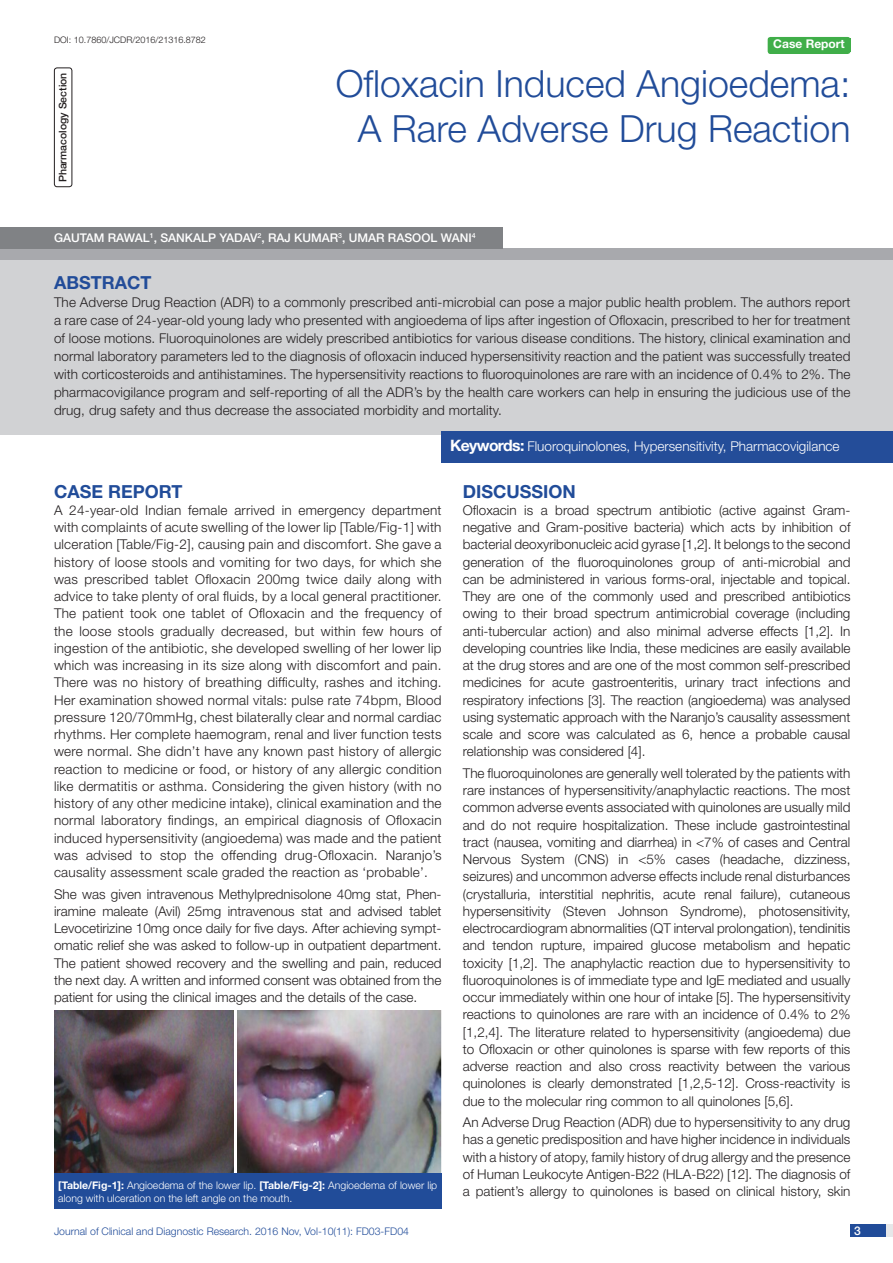
<style>
.page{position:relative;width:893px;height:1263px;background:#fff}
.page>*{position:absolute;margin:0;border:0;box-sizing:border-box;transform-origin:0 0}
.t1{font:300 37.5px/45px "Helvetica Neue";color:#214c99;text-align:center}
.Level_1{font:700 18px "Helvetica Neue";color:#214c99}
.Abstract_head{font:700 18px "Helvetica Neue";color:#214c99}
.Body_text{font:300 13.5px/17.2px "Helvetica Neue";color:#231f20;text-align:justify}
.Abstract_Text{font:300 13.5px/18px "Helvetica Neue";letter-spacing:.01em;color:#231f20;text-align:justify}
.t2{font:300 13.5px "Helvetica Neue";color:#fff}
.Author{font:500 12px "Helvetica Neue";color:#fff}
.t3{font:700 12px "Helvetica Neue";color:#fff}
.Table_text{font:300 10.5px/12.6px "Helvetica Neue";color:#fff}
.t4{font:300 10.5px "Helvetica Neue";color:#214c99}
.t5{font:500 10.5px "Helvetica Neue";color:#231f20}
.DOI{font:300 9px "Helvetica Neue";color:#231f20}
.s1{color:#244d99}
.s2{font-weight:700;font-size:15.75px}
.s3{font-weight:700}
</style>
<div class="page">
<div style="left:850px;top:1224px;width:43px;height:13px;background:#e6e7e9"></div>
<div style="left:850px;top:1224px;width:35px;height:13px;background:#214c99"></div>
<div style="left:768px;top:37px;width:82px;height:17px;background:#40ae49;border-radius:3px"></div>
<div style="left:767px;top:39px;width:83px;height:13px;background:#40ae49"></div>
<div style="left:0;top:248px;width:893px;height:12px;background:#a8a9ad"></div>
<div style="left:0;top:228px;width:502px;height:21px;background:#808285"></div>
<div style="left:54px;top:68px;width:18px;height:119px;border:1px solid #231f20;border-radius:3px"></div>
<div style="left:0;top:260px;width:893px;height:175px;background:#d1d2d4"></div>
<div style="left:442px;top:431px;width:451px;height:31px;background:#244d99"></div>
<img style="left:54px;top:1011px;width:180px;height:162px">
<img style="left:238px;top:1011px;width:204px;height:162px">
<div style="left:54px;top:1173px;width:388px;height:35px;background:#214c99"></div>
<p class="DOI" style="left:54px;top:35px;width:153px">DOI: 10.7860/JCDR/2016/21316.8782</p>
<p class="t3" style="left:773px;top:37px;width:73px">Case Report</p>
<p class="t5" style="left:56px;top:182px;width:111px;rotate:-90deg">PHARMACOLOGY SECTION</p>
<p class="t1" style="left:336px;top:60px;width:516px">Ofloxacin Induced Angioedema:<br>A Rare Adverse Drug Reaction</p>
<p class="Author" style="left:54px;top:231px;width:423px">GAUTAM RAWAL<sup>1</sup>, SANKALP YADAV<sup>2</sup>, RAJ KUMAR<sup>3</sup>, UMAR RASOOL WANI<sup>4</sup></p>
<p class="Abstract_head" style="left:54px;top:271px;width:98px">ABST<span class="s1">RAC</span>T</p>
<p class="Abstract_Text" style="left:54px;top:293px;width:798px">The Adverse Drug Reaction (ADR) to a commonly prescribed anti-microbial can pose a major public health problem. The authors report a rare case of 24-year-old young lady who presented with angioedema of lips after ingestion of Ofloxacin, prescribed to her for treatment of loose motions. Fluoroquinolones are widely prescribed antibiotics for various disease conditions. The history, clinical examination and normal laboratory parameters led to the diagnosis of ofloxacin induced hypersensitivity reaction and the patient was successfully treated with corticosteroids and antihistamines. The hypersensitivity reactions to fluoroquinolones are rare with an incidence of 0.4% to 2%. The pharmacovigilance program and self-reporting of all the ADR’s by the health care workers can help in ensuring the judicious use of the drug, drug safety and thus decrease the associated morbidity and mortality.</p>
<p class="t2" style="left:450px;top:438px;width:391px"><span class="s2">Keywords:</span> Fluoroquinolones, Hypersensitivity, Pharmacovigilance</p>
<p class="Level_1" style="left:463px;top:480px;width:115px">Discussion</p>
<p class="Body_text" style="left:463px;top:501px;width:389px">Ofloxacin is a broad spectrum antibiotic (active against Gram&shy;negative and Gram-positive bacteria) which acts by inhibition of bacterial deoxyribonucleic acid gyrase [1,2]. It belongs to the second generation of the fluoroquinolones group of anti-microbial and can be administered in various forms-oral, injectable and topical.<br>They are one of the commonly used and prescribed antibiotics owing to their broad spectrum antimicrobial coverage (including anti-tubercular action) and also minimal adverse effects [1,2]. In developing countries like India, these medicines are easily available at the drug stores and are one of the most common self-prescribed medicines for acute gastroenteritis, urinary tract infections and respiratory infections [3]. The reaction (angioedema) was analysed using systematic approach with the Naranjo’s causality assessment scale and score was calculated as 6, hence a probable causal relationship was considered [4].</p>
<p class="Body_text" style="left:463px;top:764px;width:389px">The fluoroquinolones are generally well tolerated by the patients with rare instances of hypersensitivity/anaphylactic reactions. The most common adverse events associated with quinolones are usually mild and do not require hospitalization. These include gastrointestinal tract (nausea, vomiting and diarrhea) in &lt;7% of cases and Central Nervous System (CNS) in &lt;5% cases (headache, dizziness, seizures) and uncommon adverse effects include renal disturbances (crystalluria, interstitial nephritis, acute renal failure), cutaneous hypersensitivity (Steven Johnson Syndrome), photosensitivity, electrocardiogram abnormalities (QT interval prolongation), tendinitis and tendon rupture, impaired glucose metabolism and hepatic toxicity [1,2]. The anaphylactic reaction due to hypersensitivity to fluoroquinolones is of immediate type and IgE mediated and usually occur immediately within one hour of intake [5]. The hypersensitivity reactions to quinolones are rare with an incidence of 0.4% to 2% [1,2,4]. The literature related to hypersensitivity (angioedema) due to Ofloxacin or other quinolones is sparse with few reports of this adverse reaction and also cross reactivity between the various quinolones is clearly demonstrated [1,2,5-12]. Cross-reactivity is due to the molecular ring common to all quinolones [5,6].</p>
<p class="Body_text" style="left:463px;top:1113px;width:389px">An Adverse Drug Reaction (ADR) due to hypersensitivity to any drug has a genetic predisposition and have higher incidence in individuals with a history of atopy, family history of drug allergy and the presence of Human Leukocyte Antigen-B22 (HLA-B22) [12]. The diagnosis of a patient’s allergy to quinolones is based on clinical history, skin</p>
<p class="Level_1" style="left:54px;top:480px;width:130px">Case report</p>
<p class="Body_text" style="left:54px;top:501px;width:389px">A 24-year-old Indian female arrived in emergency department with complaints of acute swelling of the lower lip [Table/Fig-1] with ulceration [Table/Fig-2], causing pain and discomfort. She gave a history of loose stools and vomiting for two days, for which she was prescribed tablet Ofloxacin 200mg twice daily along with advice to take plenty of oral fluids, by a local general practitioner.<br>The patient took one tablet of Ofloxacin and the frequency of the loose stools gradually decreased, but within few hours of ingestion of the antibiotic, she developed swelling of her lower lip which was increasing in its size along with discomfort and pain.<br>There was no history of breathing difficulty, rashes and itching.<br>Her examination showed normal vitals: pulse rate 74bpm, Blood pressure 120/70mmHg, chest bilaterally clear and normal cardiac rhythms. Her complete haemogram, renal and liver function tests were normal. She didn’t have any known past history of allergic reaction to medicine or food, or history of any allergic condition like dermatitis or asthma. Considering the given history (with no history of any other medicine intake), clinical examination and the normal laboratory findings, an empirical diagnosis of Ofloxacin induced hypersensitivity (angioedema) was made and the patient was advised to stop the offending drug-Ofloxacin. Naranjo’s causality assessment scale graded the reaction as ‘probable’.</p>
<p class="Body_text" style="left:54px;top:885px;width:389px;text-align:left">She was given intravenous Methylprednisolone 40mg stat, Phen&shy;iramine maleate (Avil) 25mg intravenous stat and advised tablet Levocetirizine 10mg once daily for five days. After achieving sympt&shy;omatic relief she was asked to follow-up in outpatient department.<br>The patient showed recovery and the swelling and pain, reduced the next day. A written and informed consent was obtained from the patient for using the clinical images and the details of the case.</p>
<p class="Table_text" style="left:58px;top:1179px;width:381px"><span class="s3">[Table/Fig-1]:</span> Angioedema of the lower lip. <span class="s3">[Table/Fig-2]:</span> Angioedema of lower lip along with ulceration on the left angle on the mouth.</p>
<p class="t4" style="left:54px;top:1225px;width:357px">Journal of Clinical and Diagnostic Research. 2016 Nov, Vol-10(11): FD03-FD04</p>
<p class="Author" style="left:854px;top:1223px;width:8px">3</p>
</div>
